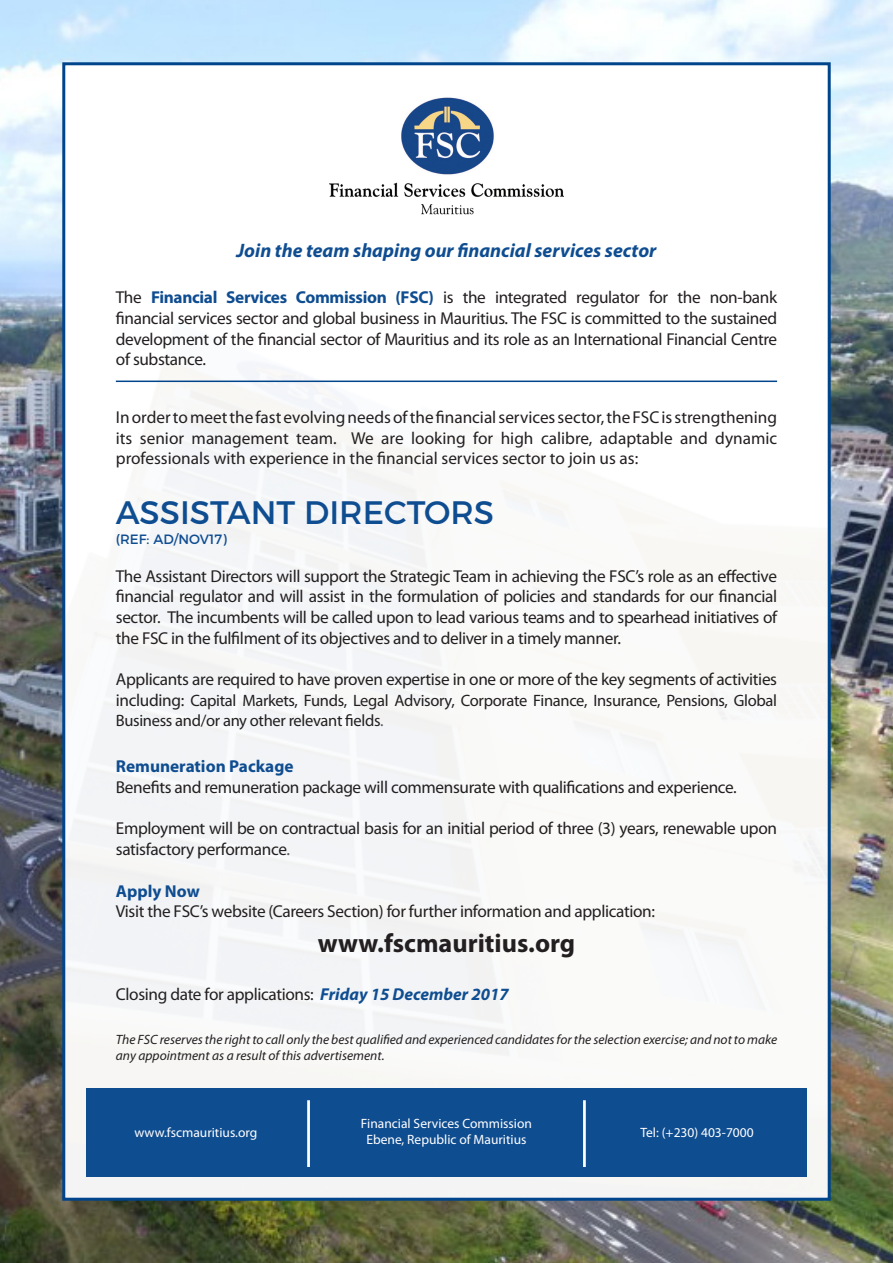
<style>
.page{position:relative;width:893px;height:1263px;background:#fff}
.page>*{position:absolute;margin:0;border:0;box-sizing:border-box;transform-origin:0 0}
.t1{font:32.55px "Montserrat";color:#0f4d91}
.t2{font:700 26.25px "Myriad Pro";color:#231f20}
.t3{font:italic 700 19.5px "Myriad Pro";color:#0f4d91}
.t4{font:17.25px/20.7px "Myriad Pro";letter-spacing:-.02em;color:#231f20;text-align:justify}
.t5{font:700 17.25px "Myriad Pro";color:#0f4d91}
.t6{font:16.5px/19.8px "Myriad Pro";letter-spacing:-.02em;color:#231f20}
.t7{font:italic 13.5px/16.2px "Myriad Pro";color:#231f20}
.t8{font:13.5px "Myriad Pro";color:#fff}
.t9{font:13.5px "Montserrat";color:#0f4d91}
.s1{font-weight:700;color:#0f4d91}
.s2{font-size:17.25px}
.s3{color:#57585a}
.s4{font-weight:700;font-style:italic;color:#0f4d91}
</style>
<div class="page">
<img style="left:0;top:0;width:893px;height:1263px">
<div style="left:64px;top:64px;width:765px;height:1135px;background:#fff"></div>
<img style="left:66px;top:361px;width:761px;height:836px">
<div style="left:86px;top:1089px;width:721px;height:88px;background:#0f4d91"></div>
<hr style="left:307px;top:1100px;width:3px;height:67px;background:#fff">
<hr style="left:583px;top:1100px;width:3px;height:67px;background:#fff">
<hr style="left:116px;top:381px;width:661px;height:1px;background:#00448b">
<img style="left:329px;top:97px;width:235px;height:118px">
<p class="t3" style="left:237px;top:239px;width:421px">Join the team shaping our financial services sector</p>
<p class="t4" style="left:116px;top:287px;width:663px">The <span class="s1">Financial Services Commission (FSC)</span> is the integrated regulator for the non-bank financial services sector and global business in Mauritius. The FSC is committed to the sustained development of the financial sector of Mauritius and its role as an International Financial Centre of substance.</p>
<p class="t4" style="left:116px;top:407px;width:663px">In order to meet the fast evolving needs of the financial services sector, the FSC is strengthening its senior management team. We are looking for high calibre, adaptable and dynamic professionals with experience in the financial services sector to join us as:</p>
<p class="t1" style="left:116px;top:486px;width:380px">ASSISTANT DIRECTORS</p>
<p class="t9" style="left:116px;top:528px;width:112px">(REF: AD/NOV17)</p>
<p class="t4" style="left:116px;top:566px;width:663px">The Assistant Directors will support the Strategic Team in achieving the FSC’s role as an effective financial regulator and will assist in the formulation of policies and standards for our financial sector. The incumbents will be called upon to lead various teams and to spearhead initiatives of the FSC in the fulfilment of its objectives and to deliver in a timely manner.</p>
<p class="t4" style="left:116px;top:669px;width:663px">Applicants are required to have proven expertise in one or more of the key segments of activities</p>
<p class="t6" style="left:116px;top:691px;width:663px"><span class="s2">including:</span> Capital Markets, Funds, Legal Advisory, Corporate Finance, Insurance, Pensions, Global<br>Business and/or any other relevant fields<span class="s3">.</span></p>
<p class="t5" style="left:116px;top:757px;width:179px">Remuneration Package</p>
<p class="t4" style="left:116px;top:777px;width:622px">Benefits and remuneration package will commensurate with qualifications and experience.</p>
<p class="t4" style="left:116px;top:819px;width:663px">Employment will be on contractual basis for an initial period of three (3) years, renewable upon satisfactory performance<span class="s3">.</span></p>
<p class="t5" style="left:116px;top:881px;width:85px">Apply Now</p>
<p class="t4" style="left:116px;top:901px;width:541px">Visit the FSC’s website (Careers Section) for further information and application:</p>
<p class="t2" style="left:318px;top:928px;width:259px">www.fscmauritius.org</p>
<p class="t4" style="left:116px;top:984px;width:394px">Closing date for applications: <span class="s4">Friday 15 December 2017</span></p>
<p class="t7" style="left:116px;top:1031px;width:663px">The FSC reserves the right to call only the best qualified and experienced candidates for the selection exercise; and not to make any appointment as a result of this advertisement.</p>
<p class="t8" style="left:361px;top:1116px;width:173px">Financial Services Commission</p>
<p class="t8" style="left:366px;top:1132px;width:162px">Ebene, Republic of Mauritius</p>
<p class="t8" style="left:134px;top:1125px;width:124px">www.fscmauritius.org</p>
<p class="t8" style="left:640px;top:1125px;width:115px">Tel: (+230) 403-7000</p>
</div>
